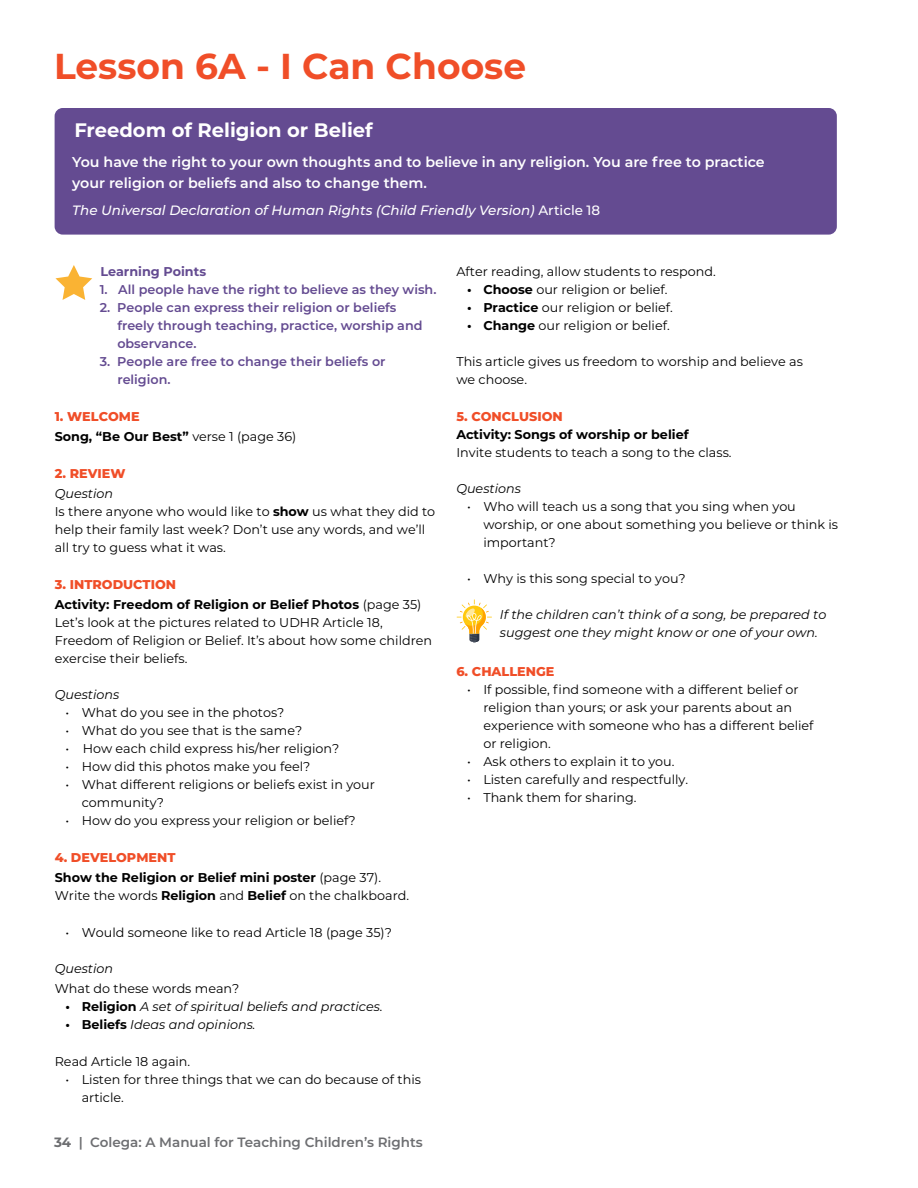
<style>
.page{position:relative;width:918px;height:1188px;background:#fff}
.page>*{position:absolute;margin:0;border:0;box-sizing:border-box;transform-origin:0 0}
.t1{font:700 36px "Montserrat";color:#f04e28}
.t2{font:700 19.5px "Montserrat";color:#fff}
.t3{font:600 14.25px/21px "Montserrat";color:#fff}
.t4{font:italic 500 13.5px "Montserrat";color:#fff}
.t5{font:600 13.5px "Montserrat";color:#6d6e71}
.t6{font:12.75px/18px "Montserrat";color:#000}
.t7{font:700 12.75px/19.5px "Montserrat";color:#000}
.t8{font:600 12.75px/18px "Montserrat";color:#644b91}
.t9{font:italic 12.75px/18px "Montserrat";color:#000}
.t10{font:800 12.75px "Montserrat";color:#f04e28}
.t11{font:700 12.75px "Montserrat";color:#644b91}
.s1{font-style:normal}
.s2{font-weight:800;color:#f04e28}
.s3{font-weight:400}
.s4{font-style:italic}
.s5{font-weight:700}
.s6{font-weight:700;font-style:normal}
</style>
<div class="page">
<svg style="left:55px;top:265px;width:37px;height:35px"></svg>
<div style="left:55px;top:108px;width:782px;height:127px;background:#644b91;border-radius:8px"></div>
<svg style="left:457px;top:599px;width:35px;height:44px"></svg>
<h1 class="t1" style="left:54px;top:41px;width:474px">Lesson 6A - I Can Choose</h1>
<h2 class="t2" style="left:74px;top:116px;width:300px">Freedom of Religion or Belief</h2>
<p class="t3" style="left:72px;top:151px;width:694px">You have the right to your own thoughts and to believe in any religion. You are free to practice your religion or beliefs and also to change them.</p>
<p class="t4" style="left:72px;top:201px;width:530px">The Universal Declaration of Human Rights (Child Friendly Version) <span class="s1">Article 18</span></p>
<p class="t11" style="left:100px;top:262px;width:107px">Learning Points</p>
<p class="t8" style="left:100px;top:280px;width:338px">1. All people have the right to believe as they wish.</p>
<p class="t8" style="left:117px;top:298px;width:307px;text-indent:-18px">2. People can express their religion or beliefs freely through teaching, practice, worship and observance.</p>
<p class="t8" style="left:117px;top:352px;width:270px;text-indent:-18px">3. People are free to change their beliefs or religion.</p>
<p class="t7" style="left:55px;top:406px;width:243px"><span class="s2">1. WELCOME<br></span>Song, “Be Our Best” <span class="s3">verse 1 (page 36)</span></p>
<p class="t10" style="left:55px;top:464px;width:72px">2. REVIEW</p>
<p class="t6" style="left:55px;top:484px;width:382px"><span class="s4">Question<br></span>Is there anyone who would like to <span class="s5">show</span> us what they did to help their family last week? Don’t use any words, and we’ll all try to guess what it was.</p>
<p class="t7" style="left:55px;top:574px;width:368px"><span class="s2">3. INTRODUCTION<br></span>Activity: Freedom of Religion or Belief Photos <span class="s3">(page 35)</span></p>
<p class="t6" style="left:55px;top:613px;width:379px">Let’s look at the pictures related to UDHR Article 18,<br>Freedom of Religion or Belief. It’s about how some children exercise their beliefs.</p>
<p class="t9" style="left:55px;top:685px;width:66px">Questions</p>
<p class="t6" style="left:66px;top:703px;width:220px">• What do you see in the photos?</p>
<p class="t6" style="left:66px;top:721px;width:238px">• What do you see that is the same?</p>
<p class="t6" style="left:66px;top:739px;width:275px">• How each child express his/her religion?</p>
<p class="t6" style="left:66px;top:757px;width:246px">• How did this photos make you feel?</p>
<p class="t6" style="left:82px;top:775px;width:295px;text-indent:-16px">• What different religions or beliefs exist in your community?</p>
<p class="t6" style="left:66px;top:811px;width:292px">• How do you express your religion or belief?</p>
<p class="t7" style="left:55px;top:847px;width:328px"><span class="s2">4. DEVELOPMENT<br></span>Show the Religion or Belief mini poster <span class="s3">(page 37).</span></p>
<p class="t6" style="left:55px;top:886px;width:356px">Write the words <span class="s5">Religion</span> and <span class="s5">Belief</span> on the chalkboard.</p>
<p class="t6" style="left:66px;top:923px;width:328px">• Would someone like to read Article 18 (page 35)?</p>
<p class="t9" style="left:55px;top:959px;width:60px">Question</p>
<p class="t6" style="left:55px;top:979px;width:186px">What do these words mean?</p>
<p class="t9" style="left:66px;top:997px;width:319px"><span class="s6">• Religion</span> A set of spiritual beliefs and practices.</p>
<p class="t9" style="left:66px;top:1015px;width:192px"><span class="s6">• Beliefs</span> Ideas and opinions.</p>
<p class="t6" style="left:55px;top:1052px;width:137px">Read Article 18 again.</p>
<p class="t6" style="left:82px;top:1070px;width:341px;text-indent:-16px">• Listen for three things that we can do because of this article.</p>
<p class="t5" style="left:54px;top:1133px;width:370px"><span class="s5">34</span> | Colega: A Manual for Teaching Children’s Rights</p>
<p class="t6" style="left:456px;top:262px;width:261px">After reading, allow students to respond.</p>
<p class="t6" style="left:467px;top:280px;width:202px"><span class="s5">• Choose</span> our religion or belief.</p>
<p class="t6" style="left:467px;top:298px;width:207px"><span class="s5">• Practice</span> our religion or belief.</p>
<p class="t6" style="left:467px;top:316px;width:204px"><span class="s5">• Change</span> our religion or belief.</p>
<p class="t6" style="left:456px;top:352px;width:348px">This article gives us freedom to worship and believe as we choose.</p>
<p class="t10" style="left:456px;top:408px;width:108px">5. CONCLUSION</p>
<p class="t7" style="left:456px;top:424px;width:234px">Activity: Songs of worship or belief</p>
<p class="t6" style="left:456px;top:443px;width:277px">Invite students to teach a song to the class.</p>
<p class="t9" style="left:456px;top:479px;width:66px">Questions</p>
<p class="t6" style="left:483px;top:497px;width:356px;text-indent:-16px">• Who will teach us a song that you sing when you worship, or one about something you believe or think is important?</p>
<p class="t6" style="left:467px;top:569px;width:220px">• Why is this song special to you?</p>
<p class="t9" style="left:500px;top:605px;width:328px">If the children can’t think of a song, be prepared to suggest one they might know or one of your own.</p>
<p class="t10" style="left:456px;top:663px;width:100px">6. CHALLENGE</p>
<p class="t6" style="left:483px;top:680px;width:332px;text-indent:-16px">• If possible, find someone with a different belief or religion than yours; or ask your parents about an experience with someone who has a different belief or religion.</p>
<p class="t6" style="left:467px;top:752px;width:209px">• Ask others to explain it to you.</p>
<p class="t6" style="left:467px;top:770px;width:223px">• Listen carefully and respectfully.</p>
<p class="t6" style="left:467px;top:788px;width:171px">• Thank them for sharing.</p>
</div>
